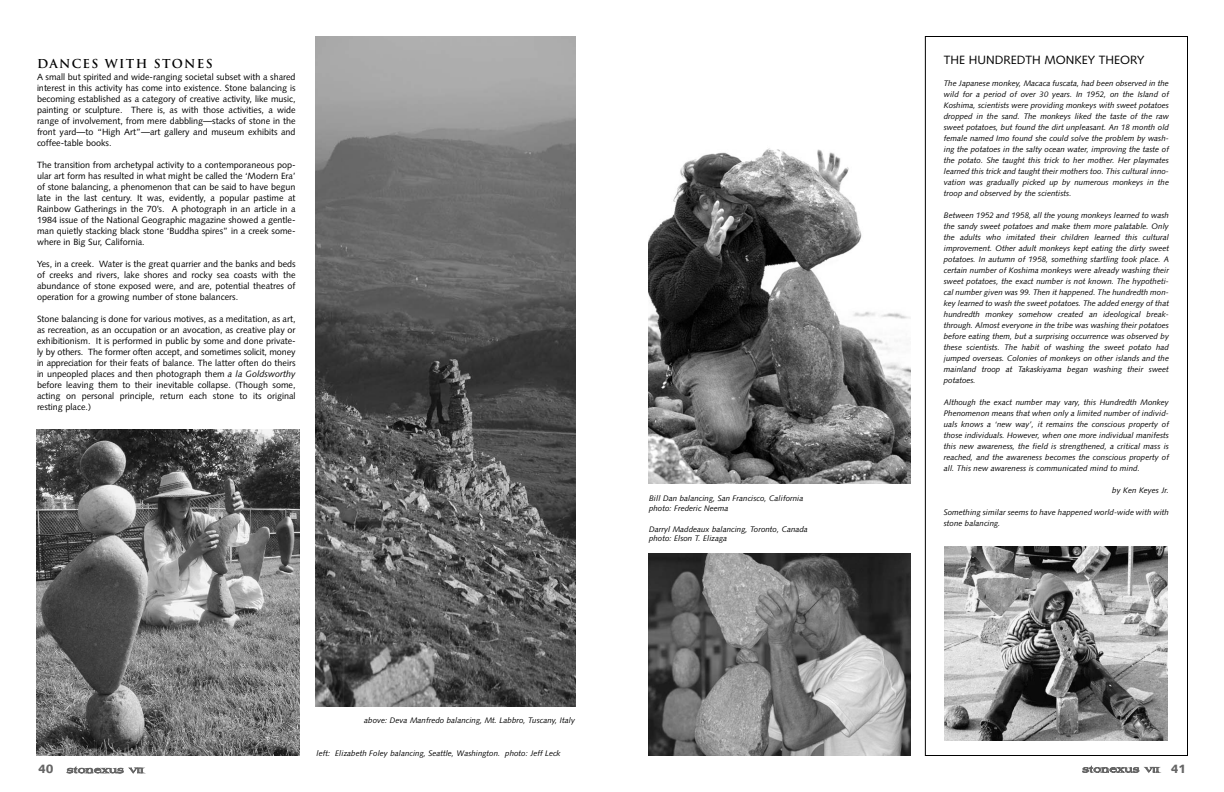
<style>
.page{position:relative;width:1224px;height:792px;background:#fff}
.page>*{position:absolute;margin:0;border:0;box-sizing:border-box;transform-origin:0 0}
.t1{font:12px "Syntax";color:#000}
.t2{font:700 12px "Trajan";letter-spacing:.105em;color:#000}
.t3{font:9px/11px "Syntax";color:#000;text-align:justify}
.t4{font:italic 8px/11px "Syntax";color:#000;text-align:justify}
.t5{font:7px "Jade Extended";letter-spacing:.1em;color:#666}
.s1{font-style:italic}
.s2{font-family:"Syntax";font-weight:900;font-size:12px}
.s3{font-size:6px}
</style>
<div class="page">
<img style="left:315px;top:36px;width:261px;height:670px">
<img style="left:648px;top:148px;width:262px;height:336px">
<img style="left:648px;top:554px;width:262px;height:202px">
<div style="left:925px;top:36px;width:263px;height:720px;border:1px solid #000"></div>
<img style="left:944px;top:547px;width:224px;height:194px">
<img style="left:36px;top:430px;width:263px;height:326px">
<h1 class="t2" style="left:37px;top:57px;width:177px">DANCES WITH STONES</h1>
<h1 class="t1" style="left:944px;top:55px;width:202px">THE HUNDREDTH MONKEY THEORY</h1>
<p class="t4" style="left:944px;top:78px;width:227px">The Japanese monkey, Macaca fuscata, had been observed in the wild for a period of over 30 years. In 1952, on the Island of Koshima, scientists were providing monkeys with sweet potatoes dropped in the sand. The monkeys liked the taste of the raw sweet potatoes, but found the dirt unpleasant. An 18 month old female named Imo found she could solve the problem by wash&shy;ing the potatoes in the salty ocean water, improving the taste of the potato. She taught this trick to her mother. Her playmates learned this trick and taught their mothers too. This cultural inno&shy;vation was gradually picked up by numerous monkeys in the troop and observed by the scientists.</p>
<p class="t4" style="left:944px;top:210px;width:227px">Between 1952 and 1958, all the young monkeys learned to wash the sandy sweet potatoes and make them more palatable. Only the adults who imitated their children learned this cultural improvement. Other adult monkeys kept eating the dirty sweet potatoes. In autumn of 1958, something startling took place. A certain number of Koshima monkeys were already washing their sweet potatoes, the exact number is not known. The hypotheti&shy;cal number given was 99. Then it happened. The hundredth mon&shy;key learned to wash the sweet potatoes. The added energy of that hundredth monkey somehow created an ideological break&shy;through. Almost everyone in the tribe was washing their potatoes before eating them, but a surprising occurrence was observed by these scientists. The habit of washing the sweet potato had jumped overseas. Colonies of monkeys on other islands and the mainland troop at Takaskiyama began washing their sweet potatoes.</p>
<p class="t4" style="left:944px;top:397px;width:227px">Although the exact number may vary, this Hundredth Monkey Phenomenon means that when only a limited number of individ&shy;uals knows a ‘new way’, it remains the conscious property of those individuals. However, when one more individual manifests this new awareness, the field is strengthened, a critical mass is reached, and the awareness becomes the conscious property of all. This new awareness is communicated mind to mind.</p>
<p class="t4" style="left:1112px;top:485px;width:58px">by Ken Keyes Jr.</p>
<p class="t4" style="left:944px;top:507px;width:227px">Something similar seems to have happened world-wide with with stone balancing.</p>
<p class="t3" style="left:37px;top:73px;width:260px">A small but spirited and wide-ranging societal subset with a shared interest in this activity has come into existence. Stone balancing is becoming established as a category of creative activity, like music, painting or sculpture. There is, as with those activities, a wide range of involvement, from mere dabbling—stacks of stone in the front yard—to “High Art”—art gallery and museum exhibits and coffee-table books.</p>
<p class="t3" style="left:37px;top:161px;width:260px">The transition from archetypal activity to a contemporaneous pop&shy;ular art form has resulted in what might be called the ‘Modern Era’ of stone balancing, a phenomenon that can be said to have begun late in the last century. It was, evidently, a popular pastime at Rainbow Gatherings in the 70’s. A photograph in an article in a 1984 issue of the National Geographic magazine showed a gentle&shy;man quietly stacking black stone ‘Buddha spires” in a creek some&shy;where in Big Sur, California.</p>
<p class="t3" style="left:37px;top:260px;width:260px">Yes, in a creek. Water is the great quarrier and the banks and beds of creeks and rivers, lake shores and rocky sea coasts with the abundance of stone exposed were, and are, potential theatres of operation for a growing number of stone balancers.</p>
<p class="t3" style="left:37px;top:315px;width:260px">Stone balancing is done for various motives, as a meditation, as art, as recreation, as an occupation or an avocation, as creative play or exhibitionism. It is performed in public by some and done private&shy;ly by others. The former often accept, and sometimes solicit, money in appreciation for their feats of balance. The latter often do theirs in unpeopled places and then photograph them <span class="s1">a la Goldsworthy </span>before leaving them to their inevitable collapse. (Though some, acting on personal principle, return each stone to its original resting place.)</p>
<p class="t4" style="left:649px;top:494px;width:156px;line-height:9.6px">Bill Dan balancing, San Francisco, California photo: Frederic Neema</p>
<p class="t4" style="left:649px;top:525px;width:160px;line-height:9.6px">Darryl Maddeaux balancing, Toronto, Canada photo: Elson T. Elizaga</p>
<p class="t4" style="left:364px;top:715px;width:212px">above: Deva Manfredo balancing, Mt. Labbro, Tuscany, Italy</p>
<p class="t4" style="left:317px;top:749px;width:246px">left: Elizabeth Foley balancing, Seattle, Washington. photo: Jeff Leck</p>
<p class="t5" style="left:38px;top:767px;width:107px"><span class="s2">40</span> stonexus <span class="s3">VII</span></p>
<p class="t5" style="left:1083px;top:766px;width:105px">stonexus <span class="s3">VII</span> <span class="s2">41</span></p>
</div>
